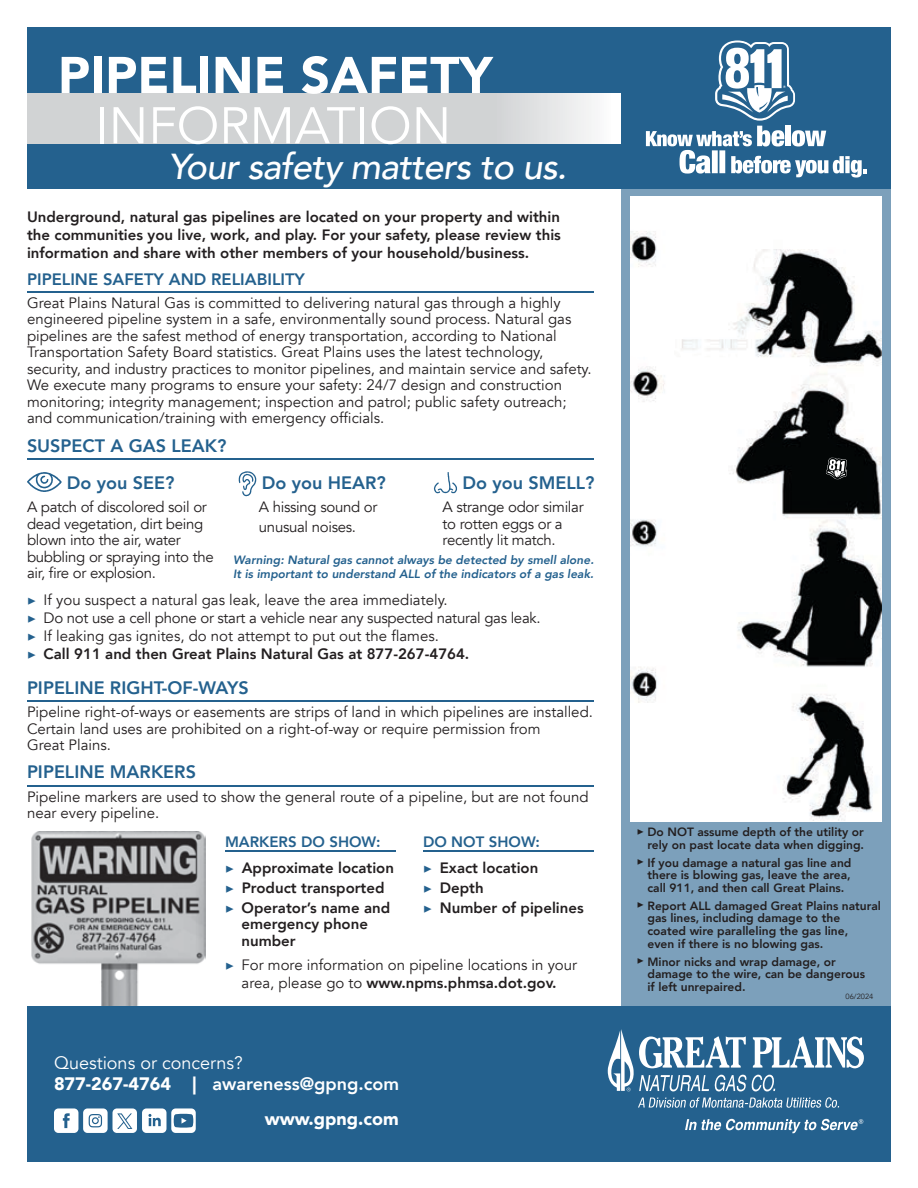
<style>
.page{position:relative;width:918px;height:1188px;background:#fff}
.page>*{position:absolute;margin:0;border:0;box-sizing:border-box;transform-origin:0 0}
.t1{font:900 51px "Avenir";color:#fff}
.t2{font:51px "Avenir";color:#fff}
.t3{font:italic 500 36px "Avenir";letter-spacing:-.02em;color:#fff}
.t4{font:800 18px "Avenir";color:#24618e}
.t5{font:18px/21px "Avenir";color:#fff}
.t6{font:900 18px "Avenir";color:#fff}
.t7{font:800 16.5px "Avenir";color:#24618e}
.t8{font:15px/16.5px "Avenir";color:#231f20}
.t9{font:800 15px/26.5px "Avenir";color:#231f20}
.t10{font:15px/16.5px "Avenir";letter-spacing:-.02em;color:#231f20}
.t11{font:800 12px/12.9px "Avenir";color:#231f20}
.t12{font:italic 800 12px/14.4px "Avenir";color:#24618e}
.t13{font:7.5px "Avenir";color:#231f20}
.s1{font-family:"Minion Pro";color:#24618e}
.s2{font-weight:800}
.s3{color:#24618e}
.s4{font-family:"Minion Pro";font-weight:700;color:#24618e}
.s5{font-weight:900}
.s6{font-family:"Minion Pro";font-weight:400}
</style>
<div class="page">
<img style="left:31px;top:832px;width:174px;height:174px">
<div style="left:621px;top:27px;width:270px;height:979px;background:#7ca0bb"></div>
<img style="left:630px;top:196px;width:252px;height:417px">
<img style="left:630px;top:613px;width:252px;height:208px">
<div style="left:27px;top:1006px;width:864px;height:155px;background:#24618e"></div>
<svg style="left:54px;top:1108px;width:142px;height:25px"></svg>
<div style="left:27px;top:27px;width:864px;height:162px;background:#24618e"></div>
<svg style="left:646px;top:41px;width:220px;height:137px"></svg>
<img style="left:27px;top:93px;width:594px;height:50px">
<hr style="left:225px;top:850px;width:171px;height:1px;background:#24618e">
<hr style="left:423px;top:850px;width:171px;height:1px;background:#24618e">
<hr style="left:27px;top:291px;width:567px;height:2px;background:#24618e">
<hr style="left:27px;top:458px;width:567px;height:2px;background:#24618e">
<hr style="left:27px;top:700px;width:567px;height:2px;background:#24618e">
<hr style="left:27px;top:785px;width:567px;height:2px;background:#24618e">
<img style="left:239px;top:471px;width:17px;height:25px">
<img style="left:434px;top:472px;width:23px;height:21px">
<img style="left:27px;top:472px;width:35px;height:20px">
<svg style="left:826px;top:457px;width:21px;height:23px"></svg>
<svg style="left:608px;top:1029px;width:256px;height:62px"></svg>
<svg style="left:685px;top:1119px;width:178px;height:14px"></svg>
<svg style="left:638px;top:1097px;width:201px;height:11px"></svg>
<h1 class="t1" style="left:58px;top:32px;width:436px">PIPELINE SAFETY</h1>
<h1 class="t2" style="left:95px;top:95px;width:358px">INFORMATION</h1>
<h2 class="t3" style="left:168px;top:145px;width:400px">Your safety matters to us.</h2>
<p class="t9" style="left:27px;top:208px;width:535px;line-height:18px;text-align:justify">Underground, natural gas pipelines are located on your property and within the communities you live, work, and play. For your safety, please review this information and share with other members of your household/business.</p>
<p class="t7" style="left:27px;top:266px;width:280px">PIPELINE SAFETY AND RELIABILITY</p>
<p class="t8" style="left:27px;top:295px;width:566px">Great Plains Natural Gas is committed to delivering natural gas through a highly engineered pipeline system in a safe, environmentally sound process. Natural gas pipelines are the safest method of energy transportation, according to National Transportation Safety Board statistics. Great Plains uses the latest technology, security, and industry practices to monitor pipelines, and maintain service and safety.<br>We execute many programs to ensure your safety: 24/7 design and construction monitoring; integrity management; inspection and patrol; public safety outreach; and communication/training with emergency officials.</p>
<p class="t4" style="left:27px;top:431px;width:201px">SUSPECT A GAS LEAK?</p>
<p class="t4" style="left:67px;top:468px;width:109px">Do you SEE?</p>
<p class="t10" style="left:27px;top:499px;width:188px">A patch of discolored soil or dead vegetation, dirt being blown into the air, water bubbling or spraying into the air, fire or explosion.</p>
<p class="t4" style="left:262px;top:468px;width:125px">Do you HEAR?</p>
<p class="t10" style="left:259px;top:497px;width:120px;line-height:19.5px">A hissing sound or unusual noises.</p>
<p class="t4" style="left:462px;top:468px;width:133px">Do you SMELL?</p>
<p class="t10" style="left:443px;top:499px;width:143px">A strange odor similar to rotten eggs or a recently lit match.</p>
<p class="t12" style="left:233px;top:552px;width:362px">Warning: Natural gas cannot always be detected by smell alone.<br>It is important to understand ALL of the indicators of a gas leak.</p>
<p class="t8" style="left:27px;top:591px;width:515px;line-height:18px"><span class="s1">▶</span> If you suspect a natural gas leak, leave the area immediately.<br><span class="s1">▶</span> Do not use a cell phone or start a vehicle near any suspected natural gas leak. <span class="s1">▶</span> If leaking gas ignites, do not attempt to put out the flames.<br><span class="s1">▶</span> <span class="s2">Call 911 and then Great Plains Natural Gas at 877-267-4764.</span></p>
<p class="t4" style="left:27px;top:673px;width:223px">PIPELINE RIGHT-OF-WAYS</p>
<p class="t8" style="left:27px;top:704px;width:568px">Pipeline right-of-ways or easements are strips of land in which pipelines are installed.<br>Certain land uses are prohibited on a right-of-way or require permission from<br>Great Plains.</p>
<p class="t4" style="left:27px;top:758px;width:171px">PIPELINE MARKERS</p>
<p class="t8" style="left:27px;top:788px;width:563px">Pipeline markers are used to show the general route of a pipeline, but are not found near every pipeline.</p>
<p class="t9" style="left:225px;top:828px;width:171px"><span class="s3">MARKERS DO SHOW:<br></span><span class="s4">▶</span> Approximate location</p>
<p class="t9" style="left:225px;top:878px;width:167px;line-height:19.8px"><span class="s4">▶</span> Product transported <span class="s4">▶</span> Operator’s name and</p>
<p class="t9" style="left:242px;top:916px;width:128px;line-height:16.5px">emergency phone number</p>
<p class="t9" style="left:423px;top:828px;width:118px"><span class="s3">DO NOT SHOW: </span><span class="s4">▶</span> Exact location</p>
<p class="t9" style="left:423px;top:878px;width:162px;line-height:19.8px"><span class="s4">▶</span> Depth<br><span class="s4">▶</span> Number of pipelines</p>
<p class="t8" style="left:225px;top:956px;width:354px;line-height:18px;text-align:center"><span class="s4">▶</span> For more information on pipeline locations in your area, please go to <span class="s2">www.npms.phmsa.dot.gov.</span></p>
<p class="t5" style="left:54px;top:1052px;width:347px">Questions or concerns?<br><span class="s5">877-267-4764 |</span> <span class="s2">awareness@gpng.com</span></p>
<p class="t6" style="left:265px;top:1104px;width:135px">www.gpng.com</p>
<p class="t11" style="left:637px;top:826px;width:229px;text-align:right"><span class="s6">▶</span> Do NOT assume depth of the utility or rely on past locate data when digging.</p>
<p class="t11" style="left:648px;top:856px;width:206px;text-align:justify;text-indent:-11px"><span class="s6">▶</span> If you damage a natural gas line and there is blowing gas, leave the area, call 911, and then call Great Plains.</p>
<p class="t11" style="left:648px;top:899px;width:235px;text-indent:-11px"><span class="s6">▶</span> Report ALL damaged Great Plains natural gas lines, including damage to the coated wire paralleling the gas line,<br>even if there is no blowing gas.</p>
<p class="t11" style="left:648px;top:955px;width:219px;text-indent:-11px"><span class="s6">▶</span> Minor nicks and wrap damage, or damage to the wire, can be dangerous if left unrepaired.</p>
<p class="t13" style="left:846px;top:991px;width:29px">06/2024</p>
</div>
